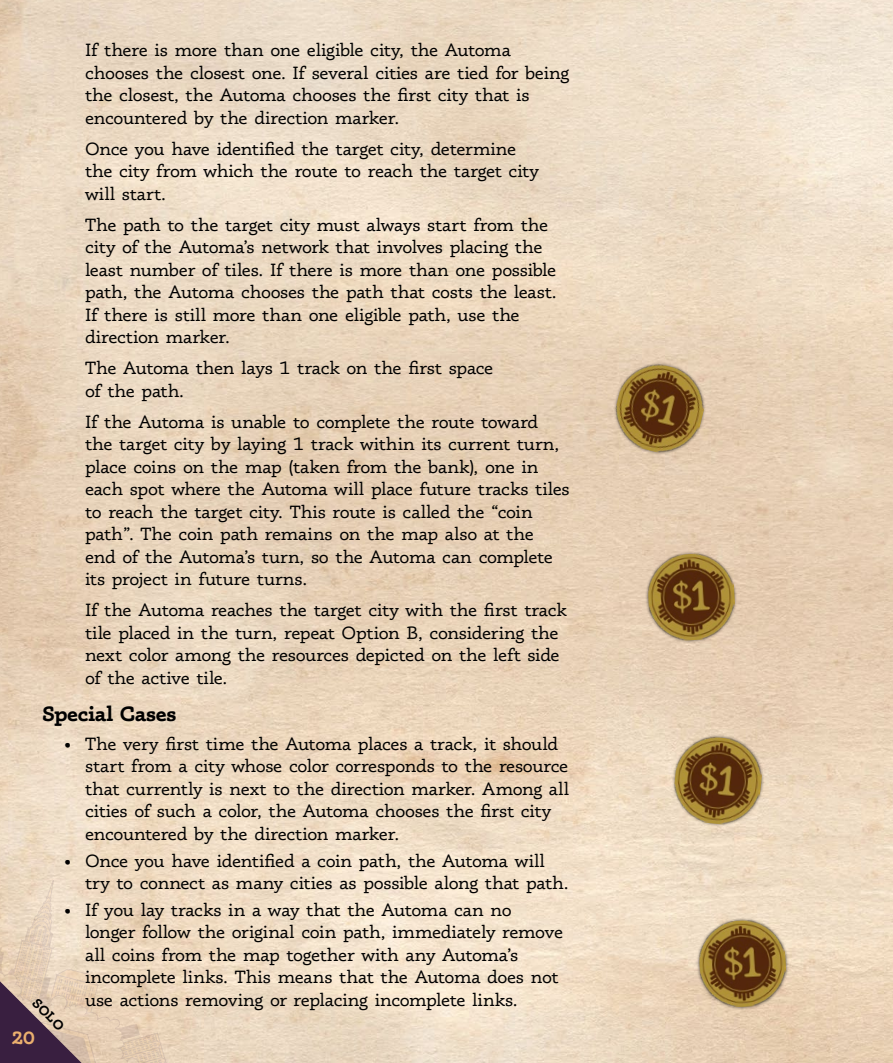
<style>
.page{position:relative;width:893px;height:1063px;background:#fff}
.page>*{position:absolute;margin:0;border:0;box-sizing:border-box;transform-origin:0 0}
.t1{font:700 21px "Phoreus Cherokee";letter-spacing:-.01em;color:#000}
.Body_10mm_indented{font:18px/22.5px "Phoreus Cherokee";letter-spacing:-.02em;color:#000}
.t2{font:700 18px "Phoreus Cherokee";color:#eaaf6e}
.t3{font:700 13.5px "Phoreus Cherokee";color:#000}
.s1{font-family:"Broadsheet"}
</style>
<div class="page">
<img style="left:0;top:0;width:893px;height:1063px">
<img style="left:608px;top:356px;width:104px;height:105px">
<div style="left:645px;top:551px;width:92px;height:92px;background:#e5ccb1"></div>
<img style="left:646px;top:552px;width:91px;height:90px">
<img style="left:671px;top:733px;width:94px;height:95px">
<div style="left:696px;top:918px;width:93px;height:92px;background:#000;opacity:.6"></div>
<img style="left:697px;top:918px;width:91px;height:91px">
<svg style="left:0;top:876px;width:174px;height:187px;background:#d7c1ae"></svg>
<p class="Body_10mm_indented" style="left:85px;top:39px;width:486px">If there is more than one eligible city, the Automa chooses the closest one. If several cities are tied for being the closest, the Automa chooses the first city that is encountered by the direction marker.</p>
<p class="Body_10mm_indented" style="left:85px;top:137px;width:455px">Once you have identified the target city, determine the city from which the route to reach the target city will start.</p>
<p class="Body_10mm_indented" style="left:85px;top:213px;width:473px">The path to the target city must always start from the city of the Automa’s network that involves placing the least number of tiles. If there is more than one possible path, the Automa chooses the path that costs the least.<br>If there is still more than one eligible path, use the direction marker.</p>
<p class="Body_10mm_indented" style="left:85px;top:357px;width:410px">The Automa then lays 1 track on the first space of the path.</p>
<p class="Body_10mm_indented" style="left:85px;top:410px;width:486px">If the Automa is unable to complete the route toward the target city by laying 1 track within its current turn, place coins on the map (taken from the bank), one in each spot where the Automa will place future tracks tiles to reach the target city. This route is called the “coin path”. The coin path remains on the map also at the<br>end of the Automa’s turn, so the Automa can complete its project in future turns.</p>
<p class="Body_10mm_indented" style="left:85px;top:599px;width:483px">If the Automa reaches the target city with the first track tile placed in the turn, repeat Option B, considering the next color among the resources depicted on the left side of the active tile.</p>
<h4 class="t1" style="left:43px;top:701px;width:136px">Special Cases</h4>
<p class="Body_10mm_indented" style="left:85px;top:733px;width:486px;text-indent:-21px"><span class="s1">•</span> The very first time the Automa places a track, it should start from a city whose color corresponds to the resource that currently is next to the direction marker. Among all cities of such a color, the Automa chooses the first city encountered by the direction marker.</p>
<p class="Body_10mm_indented" style="left:85px;top:849px;width:485px;text-indent:-21px"><span class="s1">•</span> Once you have identified a coin path, the Automa will try to connect as many cities as possible along that path.</p>
<p class="Body_10mm_indented" style="left:85px;top:899px;width:480px;text-indent:-21px"><span class="s1">•</span> If you lay tracks in a way that the Automa can no longer follow the original coin path, immediately remove all coins from the map together with any Automa’s incomplete links. This means that the Automa does not use actions removing or replacing incomplete links.</p>
<p class="t3" style="left:41px;top:995px;width:40px;rotate:45deg">SOLO</p>
<p class="t2" style="left:12px;top:1027px;width:25px">20</p>
</div>
